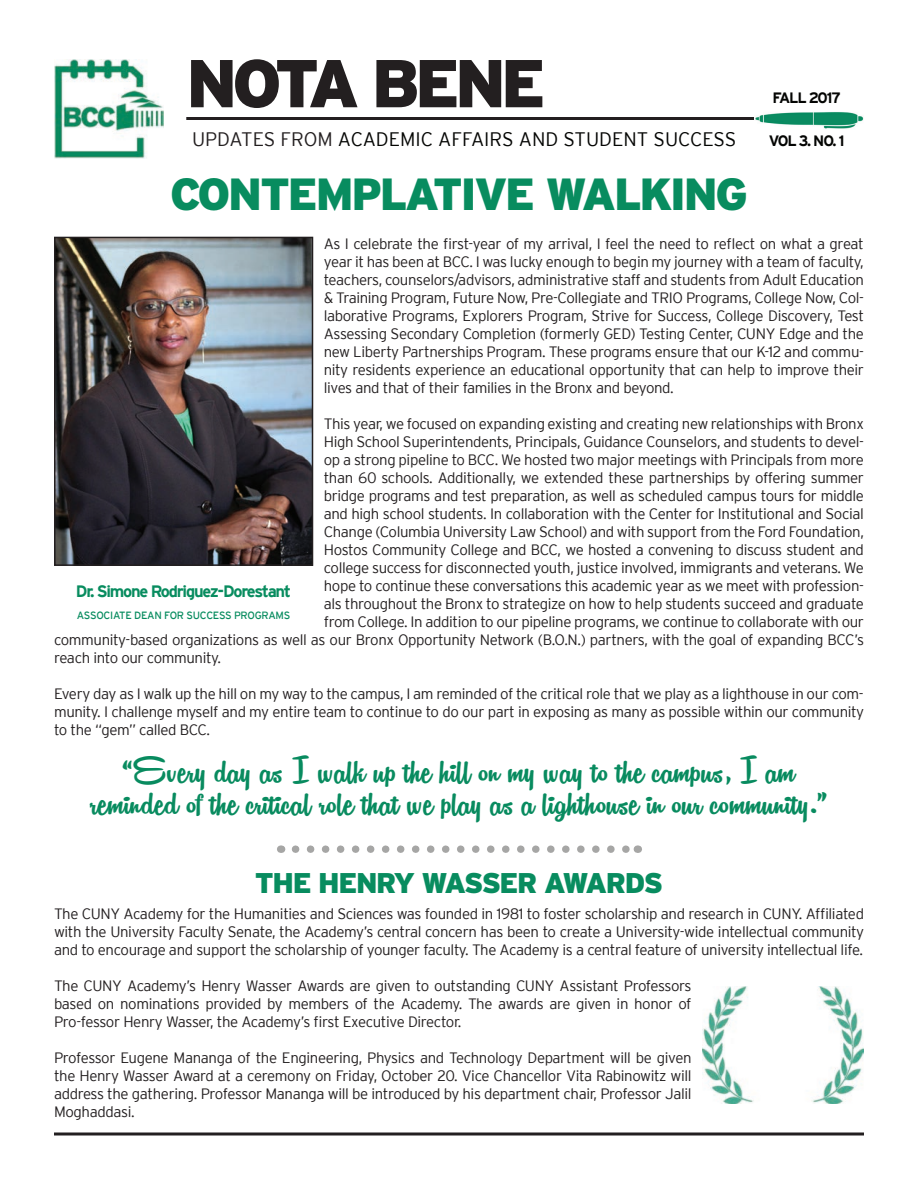
<style>
.page{position:relative;width:918px;height:1188px;background:#fff}
.page>*{position:absolute;margin:0;border:0;box-sizing:border-box;transform-origin:0 0}
.t1{font:900 67.5px "Interstate";letter-spacing:-.09em;color:#231f20}
.t2{font:45px/32.4px "Remachine Script Personal Use Only";color:#088b5f;text-align:center}
.t3{font:900 45px "Interstate";letter-spacing:-.05em;color:#088c5f}
.t4{font:900 28.5px "Interstate";letter-spacing:-.06em;color:#088c5f}
.t5{font:300 19.5px "Interstate";color:#040503}
.t6{font:700 16.5px "Interstate";letter-spacing:-.075em;color:#088c5f}
.t7{font:300 15px/18px "Interstate";letter-spacing:-.025em;color:#231f20;text-align:justify}
.t8{font:700 15px "Interstate";letter-spacing:-.075em;color:#040503}
.t9{font:10.5px "Interstate";letter-spacing:-.025em;color:#088c5f}
.s1{color:#231f20}
</style>
<div class="page">
<img style="left:55px;top:59px;width:108px;height:100px">
<hr style="left:186px;top:117px;width:607px;height:3px;background:#231f20">
<img style="left:754px;top:112px;width:110px;height:17px">
<svg style="left:54px;top:1132px;width:810px;height:4px;background:#595657"></svg>
<img style="left:57px;top:240px;width:253px;height:323px">
<div style="left:54px;top:237px;width:259px;height:329px;border:2px solid #231f20"></div>
<svg style="left:296px;top:845px;width:334px;height:8px"></svg>
<img style="left:702px;top:986px;width:162px;height:117px">
<h1 class="t1" style="left:186px;top:45px;width:311px">NOTA BENE</h1>
<h3 class="t5" style="left:192px;top:128px;width:546px"><span class="s1">Updates from</span> Academic Affairs and Stu dent Success</h3>
<p class="t8" style="left:772px;top:89px;width:70px">Fall 2017</p>
<p class="t8" style="left:769px;top:133px;width:77px">Vol 3. No. 1</p>
<h2 class="t3" style="left:170px;top:169px;width:579px">CONTEMPLATIVE WALKING</h2>
<p class="t7" style="left:324px;top:234px;width:542px">As I celebrate the first-year of my arrival, I feel the need to reflect on what a great year it has been at BCC. I was lucky enough to begin my journey with a team of faculty, teachers, counselors/advisors, administrative staff and students from Adult Education &amp; Training Program, Future Now, Pre-Collegiate and TRIO Programs, College Now, Col&shy;laborative Programs, Explorers Program, Strive for Success, College Discovery, Test Assessing Secondary Completion (formerly GED) Testing Center, CUNY Edge and the new Liberty Partnerships Program. These programs ensure that our K-12 and commu&shy;nity residents experience an educational opportunity that can help to improve their lives and that of their families in the Bronx and beyond.</p>
<p class="t7" style="left:324px;top:414px;width:542px">This year, we focused on expanding existing and creating new relationships with Bronx</p>
<p class="t7" style="left:324px;top:432px;width:542px">High School Superintendents, Principals, Guidance Counselors, and students to devel-</p>
<p class="t7" style="left:324px;top:450px;width:542px">op a strong pipeline to BCC. We hosted two major meetings with Principals from more</p>
<p class="t7" style="left:324px;top:468px;width:542px">than 60 schools. Additionally, we extended these partnerships by offering summer</p>
<p class="t7" style="left:324px;top:486px;width:542px">bridge programs and test preparation, as well as scheduled campus tours for middle</p>
<p class="t7" style="left:324px;top:504px;width:542px">and high school students. In collaboration with the Center for Institutional and Social</p>
<p class="t7" style="left:324px;top:522px;width:542px">Change (Columbia University Law School) and with support from the Ford Foundation,</p>
<p class="t7" style="left:324px;top:540px;width:542px">Hostos Community College and BCC, we hosted a convening to discuss student and</p>
<p class="t7" style="left:324px;top:558px;width:542px">college success for disconnected youth, justice involved, immigrants and veterans. We</p>
<p class="t7" style="left:324px;top:576px;width:542px">hope to continue these conversations this academic year as we meet with profession-</p>
<p class="t7" style="left:324px;top:594px;width:542px">als throughout the Bronx to strategize on how to help students succeed and graduate</p>
<p class="t7" style="left:324px;top:612px;width:542px">from College. In addition to our pipeline programs, we continue to collaborate with our</p>
<p class="t7" style="left:54px;top:630px;width:812px">community-based organizations as well as our Bronx Opportunity Network (B.O.N.) partners, with the goal of expanding BCC’s</p>
<p class="t7" style="left:54px;top:648px;width:168px">reach into our community.</p>
<p class="t7" style="left:54px;top:684px;width:812px">Every day as I walk up the hill on my way to the campus, I am reminded of the critical role that we play as a lighthouse in our com&shy;munity. I challenge myself and my entire team to continue to do our part in exposing as many as possible within our community to the “gem” called BCC.</p>
<h2 class="t2" style="left:90px;top:756px;width:739px">“Every day as I walk up the hill on my way to the campus, I am reminded of the critical role that we play as a lighthouse in our community.”</h2>
<p class="t6" style="left:76px;top:582px;width:217px">Dr. Simone Rodriguez-Dorestant</p>
<p class="t9" style="left:77px;top:609px;width:215px">ASSOCIATE DEAN FOR SUCCESS PROGRAMS</p>
<h3 class="t4" style="left:255px;top:867px;width:410px">THE HEN RY WASSER AWARDS</h3>
<p class="t7" style="left:54px;top:904px;width:812px">The CUNY Academy for the Humanities and Sciences was founded in 1981 to foster scholarship and research in CUNY. Affiliated with the University Faculty Senate, the Academy’s central concern has been to create a University-wide intellectual community and to encourage and support the scholarship of younger faculty. The Academy is a central feature of university intellectual life.</p>
<p class="t7" style="left:54px;top:976px;width:639px">The CUNY Academy’s Henry Wasser Awards are given to outstanding CUNY Assistant Professors based on nominations provided by members of the Academy. The awards are given in honor of Pro-fessor Henry Wasser, the Academy’s first Executive Director.</p>
<p class="t7" style="left:54px;top:1048px;width:639px">Professor Eugene Mananga of the Engineering, Physics and Technology Department will be given the Henry Wasser Award at a ceremony on Friday, October 20. Vice Chancellor Vita Rabinowitz will address the gathering. Professor Mananga will be introduced by his department chair, Professor Jalil Moghaddasi.</p>
</div>
